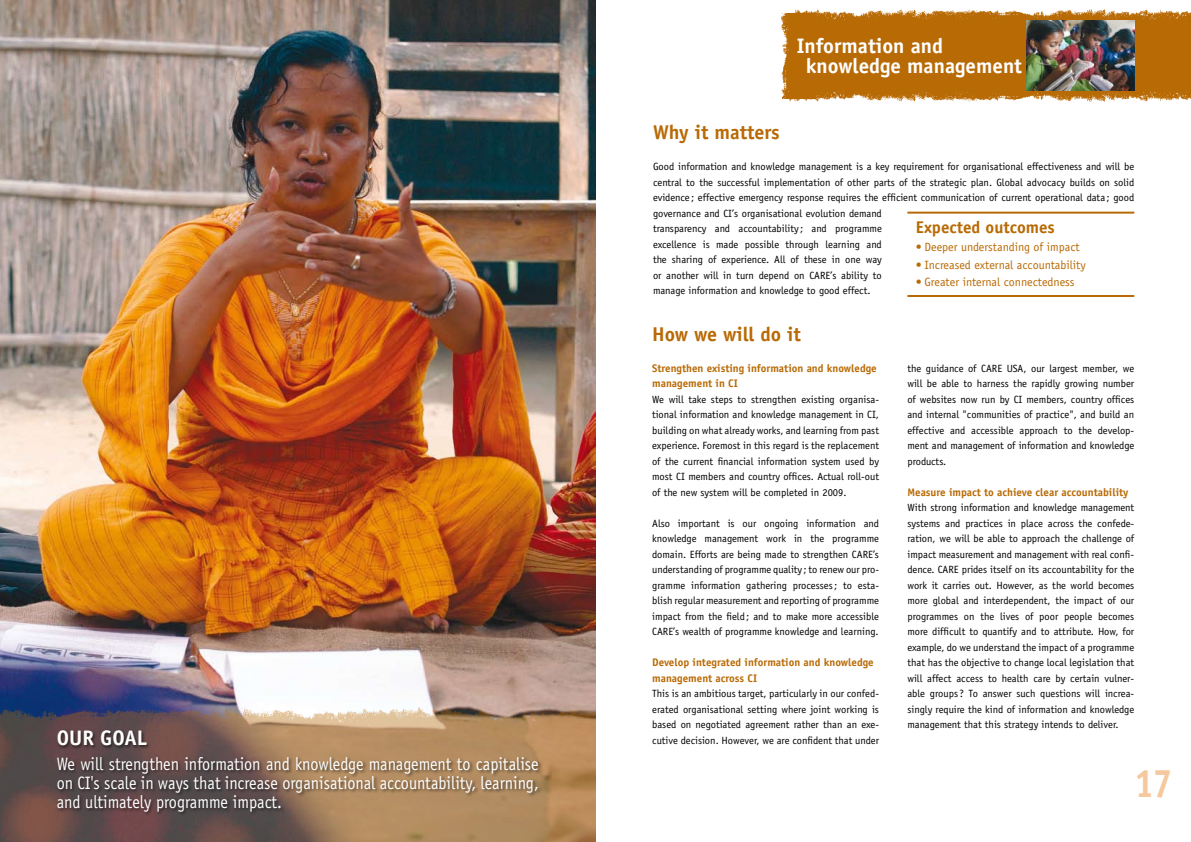
<style>
.page{position:relative;width:1191px;height:842px;background:#fff}
.page>*{position:absolute;margin:0;border:0;box-sizing:border-box;transform-origin:0 0}
.t1{font:700 40px "Officina Sans";color:#f5c99d;scale:.9 1}
.t2{font:700 21px/20px "Officina Sans";color:#fff}
.t3{font:700 20px "Officina Sans";color:#b86a05}
.t4{font:18px/19px "Officina Sans";color:#fff;text-align:justify;scale:.9 1}
.t5{font:700 17px "Officina Sans";color:#b86a05}
.t6{font:12px "Officina Sans";color:#b86a05}
.t7{font:700 11px/15.5px "Officina Sans";color:#b86a05}
.t8{font:10.5px/15.5px "Officina Sans";color:#000;text-align:justify}
</style>
<div class="page">
<img style="left:795px;top:8px;width:396px;height:19px">
<img style="left:780px;top:13px;width:35px;height:85px">
<img style="left:789px;top:27px;width:402px;height:76px">
<img style="left:0;top:0;width:595px;height:706px">
<img style="left:1026px;top:20px;width:108px;height:71px">
<img style="left:0;top:706px;width:595px;height:136px">
<div style="left:56px;top:729px;width:510px;height:113px;background:#000;opacity:.6"></div>
<hr style="left:907px;top:212px;width:227px;height:2px;background:#b86a05">
<hr style="left:907px;top:295px;width:227px;height:2px;background:#b86a05">
<h2 class="t2" style="left:57px;top:728px;width:92px">Ou r goal</h2>
<h3 class="t4" style="left:57px;top:754px;width:537px">We will strengthen information and knowledge management to capitalise on CI's scale in ways that increase organisational accountability, learning, and ultimately programme impact.</h3>
<h2 class="t2" style="left:805px;top:36px;width:218px;text-indent:-9px">Information and knowledge management</h2>
<h3 class="t3" style="left:653px;top:120px;width:128px">Why it matters</h3>
<p class="t8" style="left:653px;top:159px;width:483px;text-align:left">Good information and knowledge management is a key requirement for organisational effectiveness and will be central to the successful implementation of other parts of the strategic plan. Global advocacy builds on solid evidence ; effective emergency response requires the efficient communication of current operational data ; good governance and CI’s organisational evolution demand<br>transparency and accountability ; and programme<br>excellence is made possible through learning and<br>the sharing of experience. All of these in one way<br>or another will in turn depend on CARE’s ability to<br>manage information and knowledge to good effect.</p>
<h3 class="t5" style="left:916px;top:217px;width:140px">Expected outcomes</h3>
<p class="t6" style="left:916px;top:240px;width:165px">• Deeper understanding of impact</p>
<p class="t6" style="left:916px;top:258px;width:171px">• Increased external accountability</p>
<p class="t6" style="left:916px;top:275px;width:160px">• Greater internal connectedness</p>
<h3 class="t3" style="left:652px;top:321px;width:150px">How we will do it</h3>
<p class="t7" style="left:652px;top:360px;width:226px">Strengthen existing information and knowledge management in CI</p>
<p class="t8" style="left:652px;top:391px;width:228px">We will take steps to strengthen existing organisa&shy;tional information and knowledge management in CI, building on what already works, and learning from past experience. Foremost in this regard is the replacement of the current financial information system used by most CI members and country offices. Actual roll-out of the new system will be completed in 2009.</p>
<p class="t8" style="left:652px;top:515px;width:228px">Also important is our ongoing information and knowledge management work in the programme domain. Efforts are being made to strengthen CARE’s understanding of programme quality ; to renew our pro&shy;gramme information gathering processes; to esta&shy;blish regular measurement and reporting of programme impact from the field; and to make more accessible CARE’s wealth of programme knowledge and learning.</p>
<p class="t7" style="left:652px;top:654px;width:223px">Develop integrated information and knowledge management across CI</p>
<p class="t8" style="left:652px;top:686px;width:228px">This is an ambitious target, particularly in our confed&shy;erated organisational setting where joint working is based on negotiated agreement rather than an exe&shy;cutive decision. However, we are confident that under</p>
<p class="t8" style="left:907px;top:360px;width:228px">the guidance of CARE USA, our largest member, we will be able to harness the rapidly growing number of websites now run by CI members, country offices and internal "communities of practice", and build an effective and accessible approach to the develop&shy;ment and management of information and knowledge products.</p>
<p class="t7" style="left:907px;top:484px;width:222px">Measure impact to achieve clear accountability</p>
<p class="t8" style="left:907px;top:500px;width:228px">With strong information and knowledge management systems and practices in place across the confede&shy;ration, we will be able to approach the challenge of impact measurement and management with real confi&shy;dence. CARE prides itself on its accountability for the work it carries out. However, as the world becomes more global and interdependent, the impact of our programmes on the lives of poor people becomes more difficult to quantify and to attribute. How, for example, do we understand the impact of a programme that has the objective to change local legislation that will affect access to health care by certain vulner&shy;able groups ? To answer such questions will increa&shy;singly require the kind of information and knowledge management that this strategy intends to deliver.</p>
<h1 class="t1" style="left:1134px;top:758px;width:44px">17</h1>
</div>
